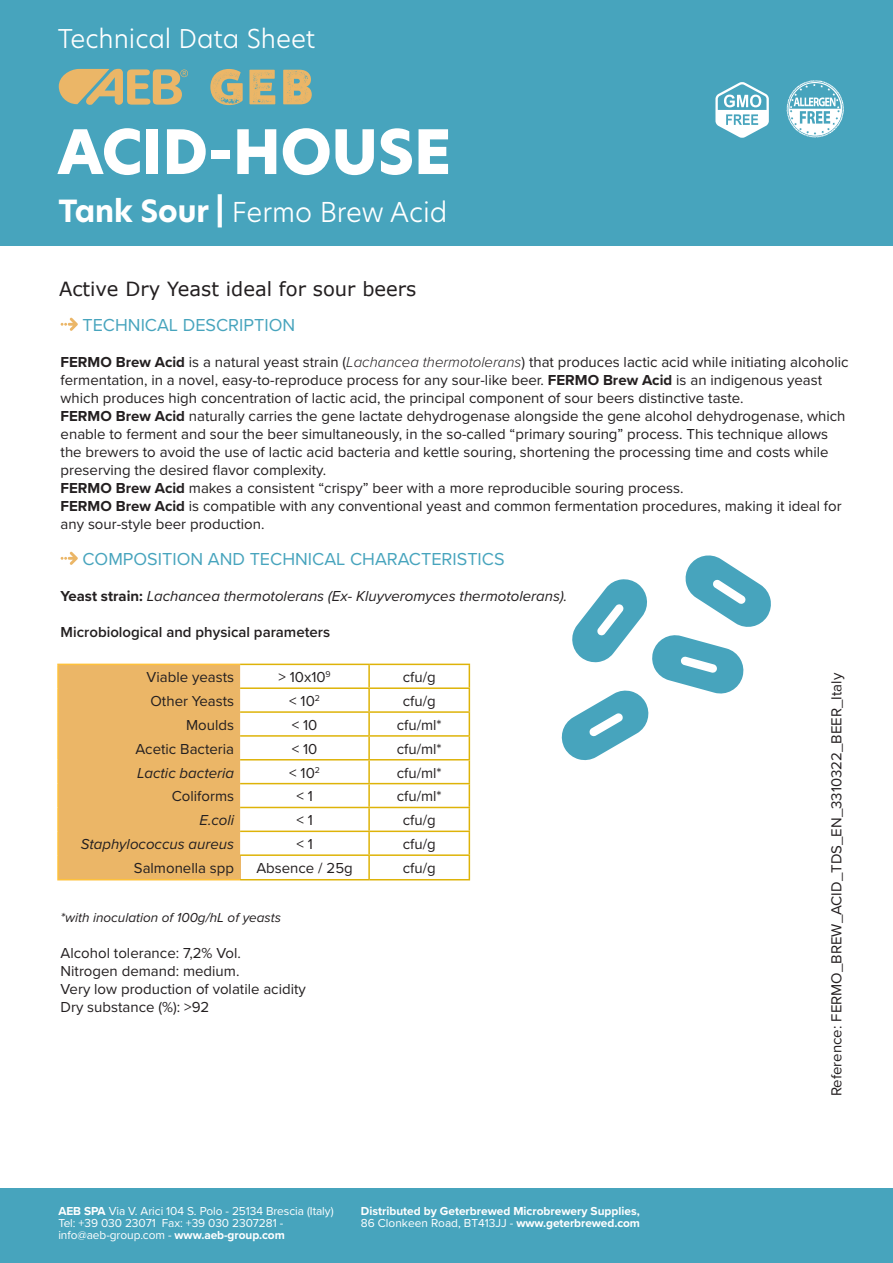
<style>
.page{position:relative;width:893px;height:1263px;background:#fff}
.page>*{position:absolute;margin:0;border:0;box-sizing:border-box;transform-origin:0 0}
.t1{font:800 60px "New Hero";color:#fff}
.t2{font:300 27px "New Hero";color:#fff}
.t3{font:300 25.5px "New Hero";color:#fff}
.t4{font:19.5px "Verdana";color:#231f20}
.t5{font:18px "Proxima Nova";color:#47a4bd}
.t6{font:15px/18px "Proxima Nova";color:#231f20}
.t7{font:italic 15px "Proxima Nova";color:#231f20}
.t8{font:600 15px "Proxima Nova";color:#231f20}
.t9{font:italic 13.5px "Proxima Nova";color:#231f20}
.t10{font:12px/12px "Proxima Nova";letter-spacing:-.005em;color:#fff}
.t11{font:700 12px/12px "Proxima Nova";color:#fff}
.s1{font-weight:700;font-size:30px}
.s2{font-weight:700}
.s3{font-weight:300;font-style:italic}
.s4{font-weight:700;font-style:normal}
.s5{font-weight:400}
</style>
<div class="page">
<div style="left:0;top:0;width:893px;height:245px;background:#47a4bd"></div>
<svg style="left:59px;top:69px;width:129px;height:36px"></svg>
<svg style="left:210px;top:69px;width:33px;height:36px"></svg>
<svg style="left:249px;top:70px;width:26px;height:34px"></svg>
<svg style="left:283px;top:70px;width:29px;height:34px"></svg>
<div style="left:0;top:1188px;width:893px;height:75px;background:#47a4bd"></div>
<svg style="left:561px;top:555px;width:210px;height:206px"></svg>
<svg style="left:715px;top:82px;width:54px;height:56px"></svg>
<svg style="left:786px;top:80px;width:58px;height:58px"></svg>
<svg style="left:61px;top:318px;width:17px;height:13px"></svg>
<svg style="left:61px;top:552px;width:17px;height:13px"></svg>
<div style="left:59px;top:665px;width:181px;height:190px;background:#ebb667"></div>
<div style="left:58px;top:855px;width:182px;height:25px;background:#ebb667"></div>
<hr style="left:57px;top:664px;width:183px;height:1px;background:#fec13b">
<hr style="left:57px;top:665px;width:2px;height:23px;background:#fec13b">
<hr style="left:57px;top:688px;width:2px;height:24px;background:#fec13b">
<hr style="left:57px;top:712px;width:2px;height:24px;background:#fec13b">
<hr style="left:57px;top:736px;width:2px;height:24px;background:#fec13b">
<hr style="left:57px;top:760px;width:2px;height:24px;background:#fec13b">
<hr style="left:57px;top:784px;width:2px;height:23px;background:#fec13b">
<hr style="left:57px;top:807px;width:2px;height:24px;background:#fec13b">
<hr style="left:57px;top:831px;width:2px;height:24px;background:#fec13b">
<hr style="left:57px;top:855px;width:2px;height:24px;background:#fec13b">
<hr style="left:57px;top:879px;width:183px;height:1px;background:#fec13b">
<hr style="left:240px;top:664px;width:129px;height:1px;background:#deb308">
<hr style="left:369px;top:664px;width:101px;height:1px;background:#deb308">
<hr style="left:368px;top:665px;width:2px;height:22px;background:#deb308">
<hr style="left:240px;top:687px;width:129px;height:2px;background:#deb308">
<hr style="left:369px;top:687px;width:101px;height:2px;background:#deb308">
<hr style="left:368px;top:689px;width:2px;height:22px;background:#deb308">
<hr style="left:240px;top:711px;width:129px;height:2px;background:#deb308">
<hr style="left:369px;top:711px;width:101px;height:2px;background:#deb308">
<hr style="left:368px;top:713px;width:2px;height:22px;background:#deb308">
<hr style="left:240px;top:735px;width:129px;height:2px;background:#deb308">
<hr style="left:369px;top:735px;width:101px;height:2px;background:#deb308">
<hr style="left:368px;top:737px;width:2px;height:22px;background:#deb308">
<hr style="left:240px;top:759px;width:129px;height:1px;background:#deb308">
<hr style="left:369px;top:759px;width:101px;height:1px;background:#deb308">
<hr style="left:368px;top:760px;width:2px;height:23px;background:#deb308">
<hr style="left:240px;top:783px;width:129px;height:1px;background:#deb308">
<hr style="left:369px;top:783px;width:101px;height:1px;background:#deb308">
<hr style="left:368px;top:784px;width:2px;height:23px;background:#deb308">
<hr style="left:240px;top:807px;width:129px;height:1px;background:#deb308">
<hr style="left:369px;top:807px;width:101px;height:1px;background:#deb308">
<hr style="left:368px;top:808px;width:2px;height:22px;background:#deb308">
<hr style="left:240px;top:830px;width:129px;height:2px;background:#deb308">
<hr style="left:369px;top:830px;width:101px;height:2px;background:#deb308">
<hr style="left:368px;top:832px;width:2px;height:22px;background:#deb308">
<hr style="left:240px;top:854px;width:129px;height:2px;background:#deb308">
<hr style="left:369px;top:854px;width:101px;height:2px;background:#deb308">
<hr style="left:368px;top:856px;width:2px;height:23px;background:#deb308">
<svg style="left:469px;top:665px;width:1px;height:214px"></svg>
<hr style="left:240px;top:879px;width:129px;height:1px;background:#deb308">
<hr style="left:369px;top:879px;width:101px;height:1px;background:#deb308">
<h3 class="t3" style="left:58px;top:21px;width:259px">Technical Data Sheet</h3>
<h1 class="t1" style="left:57px;top:111px;width:395px">ACID-HOUSE</h1>
<h2 class="t2" style="left:58px;top:194px;width:390px"><span class="s1">Tank Sour |</span> Fermo Brew Acid</h2>
<h3 class="t4" style="left:59px;top:276px;width:359px">Active Dry Yeast ideal for sour beers</h3>
<p class="t5" style="left:82px;top:311px;width:214px">TECHNICAL DESCRIPTION</p>
<p class="t6" style="left:61px;top:352px;width:789px"><span class="s2">FERMO Brew Acid</span> is a natural yeast strain (<span class="s3">Lachancea thermotolerans</span>) that produces lactic acid while initiating alcoholic fermentation, in a novel, easy-to-reproduce process for any sour-like beer. <span class="s2">FERMO Brew Acid</span> is an indigenous yeast which produces high concentration of lactic acid, the principal component of sour beers distinctive taste.<br><span class="s2">FERMO Brew Acid</span> naturally carries the gene lactate dehydrogenase alongside the gene alcohol dehydrogenase, which enable to ferment and sour the beer simultaneously, in the so-called “primary souring” process. This technique allows the brewers to avoid the use of lactic acid bacteria and kettle souring, shortening the processing time and costs while preserving the desired flavor complexity.<br><span class="s2">FERMO Brew Acid</span> makes a consistent “crispy” beer with a more reproducible souring process.<br><span class="s2">FERMO Brew Acid</span> is compatible with any conventional yeast and common fermentation procedures, making it ideal for any sour-style beer production.</p>
<p class="t5" style="left:82px;top:545px;width:424px">COMPOSITION AND TECHNICAL CHARACTERISTICS</p>
<p class="t7" style="left:61px;top:585px;width:508px"><span class="s4">Yeast strain:</span> Lachancea thermotolerans (Ex- Kluyveromyces thermotolerans).</p>
<p class="t8" style="left:61px;top:621px;width:271px">Microbiological and physical parameters</p>
<p class="t6" style="left:147px;top:667px;width:89px">Viable yeasts</p>
<p class="t6" style="left:278px;top:667px;width:54px">&gt; 10x10<sup>9</sup></p>
<p class="t6" style="left:403px;top:667px;width:34px">cfu/g</p>
<p class="t6" style="left:150px;top:691px;width:85px">Other Yeasts</p>
<p class="t6" style="left:289px;top:691px;width:32px">&lt; 10<sup>2</sup></p>
<p class="t6" style="left:403px;top:691px;width:34px">cfu/g</p>
<p class="t6" style="left:186px;top:715px;width:49px">Moulds</p>
<p class="t6" style="left:292px;top:715px;width:27px">&lt; 10</p>
<p class="t6" style="left:397px;top:715px;width:46px">cfu/ml*</p>
<p class="t6" style="left:135px;top:739px;width:100px">Acetic Bacteria</p>
<p class="t6" style="left:292px;top:739px;width:27px">&lt; 10</p>
<p class="t6" style="left:397px;top:739px;width:46px">cfu/ml*</p>
<p class="t7" style="left:137px;top:761px;width:99px">Lactic bacteria</p>
<p class="t6" style="left:289px;top:763px;width:32px">&lt; 10<sup>2</sup></p>
<p class="t6" style="left:397px;top:763px;width:46px">cfu/ml*</p>
<p class="t6" style="left:172px;top:787px;width:64px">Coliforms</p>
<p class="t6" style="left:296px;top:787px;width:18px">&lt; 1</p>
<p class="t6" style="left:397px;top:787px;width:46px">cfu/ml*</p>
<p class="t7" style="left:199px;top:809px;width:36px">E.coli</p>
<p class="t6" style="left:296px;top:811px;width:18px">&lt; 1</p>
<p class="t6" style="left:403px;top:811px;width:34px">cfu/g</p>
<p class="t7" style="left:81px;top:833px;width:155px">Staphylococcus aureus</p>
<p class="t6" style="left:296px;top:834px;width:18px">&lt; 1</p>
<p class="t6" style="left:403px;top:834px;width:34px">cfu/g</p>
<p class="t6" style="left:134px;top:858px;width:102px">Salmonella spp</p>
<p class="t6" style="left:256px;top:858px;width:98px">Absence / 25g</p>
<p class="t6" style="left:403px;top:858px;width:34px">cfu/g</p>
<p class="t9" style="left:61px;top:907px;width:222px">*with inoculation of 100g/hL of yeasts</p>
<p class="t6" style="left:61px;top:943px;width:247px">Alcohol tolerance: 7,2% Vol.<br>Nitrogen demand: medium.<br>Very low production of volatile acidity<br>Dry substance (%): &gt;92</p>
<p class="t10" style="left:58px;top:1204px;width:277px"><span class="s2">AEB SPA</span> Via V. Arici 104 S. Polo - 25134 Brescia (Italy)<br>Tel: +39 030 23071 Fax: +39 030 2307281 - info@aeb-group.com - <span class="s2">www.aeb-group.com</span></p>
<p class="t11" style="left:361px;top:1205px;width:281px">Distributed by Geterbrewed Microbrewery Supplies,<br><span class="s5">86 Clonkeen Road, BT413JJ -</span> www.geterbrewed.com</p>
<p class="t6" style="left:827px;top:1096px;width:425px;rotate:-90deg">Reference: FERMO_BREW_ACID_TDS_EN_3310322_BEER_Italy</p>
</div>
